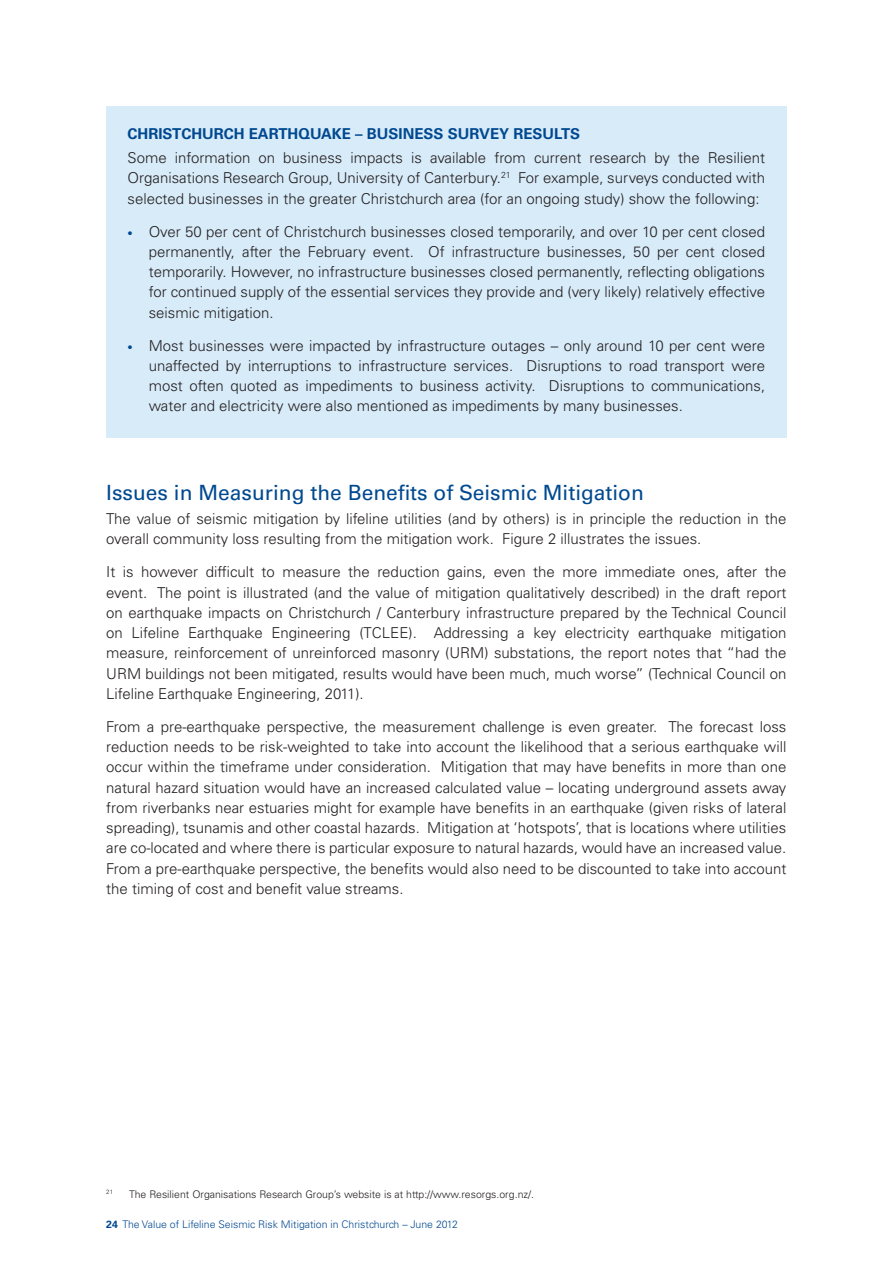
<style>
.page{position:relative;width:893px;height:1263px;background:#fff}
.page>*{position:absolute;margin:0;border:0;box-sizing:border-box;transform-origin:0 0}
.t1{font:21px "Univers LT Std";color:#004990}
.t2{font:300 15px/20.2px "Univers LT Std";color:#231f20;text-align:justify}
.t3{font:700 15px "Univers LT Std";color:#004990}
.t4{font:300 10.5px "Univers LT Std";color:#231f20}
.t5{font:300 10.5px "Univers LT Std";color:#004990}
.t6{font:300 6.15px "Univers LT Std";color:#231f20}
.s1{font-size:10.5px;color:#004990}
.s2{font-weight:700}
</style>
<div class="page">
<div style="left:106px;top:106px;width:680px;height:332px;background:#d8ebf9"></div>
<p class="t3" style="left:128px;top:127px;width:454px">CHRISTCHURCH EARTHQUAKE – BUSINESS SURVEY RESULTS</p>
<p class="t2" style="left:128px;top:148px;width:639px">Some information on business impacts is available from current research by the Resilient Organisations Research Group, University of Canterbury.<sup>21</sup> For example, surveys conducted with selected businesses in the greater Christchurch area (for an ongoing study) show the following:</p>
<p class="t2" style="left:149px;top:222px;width:618px;text-indent:-21px"><span class="s1">•</span> Over 50 per cent of Christchurch businesses closed temporarily, and over 10 per cent closed permanently, after the February event. Of infrastructure businesses, 50 per cent closed temporarily. However, no infrastructure businesses closed permanently, reflecting obligations for continued supply of the essential services they provide and (very likely) relatively effective seismic mitigation.</p>
<p class="t2" style="left:149px;top:336px;width:618px;text-indent:-21px"><span class="s1">•</span> Most businesses were impacted by infrastructure outages – only around 10 per cent were unaffected by interruptions to infrastructure services. Disruptions to road transport were most often quoted as impediments to business activity. Disruptions to communications, water and electricity were also mentioned as impediments by many businesses.</p>
<h1 class="t1" style="left:106px;top:483px;width:539px">Issues in Measuring the Benefits of Seismic Mitigation</h1>
<p class="t2" style="left:106px;top:510px;width:682px">The value of seismic mitigation by lifeline utilities (and by others) is in principle the reduction in the overall community loss resulting from the mitigation work. Figure 2 illustrates the issues.</p>
<p class="t2" style="left:106px;top:563px;width:682px">It is however difficult to measure the reduction gains, even the more immediate ones, after the event. The point is illustrated (and the value of mitigation qualitatively described) in the draft report on earthquake impacts on Christchurch / Canterbury infrastructure prepared by the Technical Council on Lifeline Earthquake Engineering (TCLEE). Addressing a key electricity earthquake mitigation measure, reinforcement of unreinforced masonry (URM) substations, the report notes that “had the URM buildings not been mitigated, results would have been much, much worse” (Technical Council on Lifeline Earthquake Engineering, 2011).</p>
<p class="t2" style="left:106px;top:717px;width:682px">From a pre-earthquake perspective, the measurement challenge is even greater. The forecast loss reduction needs to be risk-weighted to take into account the likelihood that a serious earthquake will occur within the timeframe under consideration. Mitigation that may have benefits in more than one natural hazard situation would have an increased calculated value – locating underground assets away from riverbanks near estuaries might for example have benefits in an earthquake (given risks of lateral spreading), tsunamis and other coastal hazards. Mitigation at ‘hotspots’, that is locations where utilities are co-located and where there is particular exposure to natural hazards, would have an increased value.<br>From a pre-earthquake perspective, the benefits would also need to be discounted to take into account the timing of cost and benefit value streams.</p>
<p class="t6" style="left:106px;top:1190px;width:8px">21</p>
<p class="t4" style="left:129px;top:1190px;width:406px">The Resilient Organisations Research Group’s website is at http://www.resorgs.org.nz/.</p>
<p class="t5" style="left:106px;top:1219px;width:353px"><span class="s2">24</span> The Value of Lifeline Seismic Risk Mitigation in Christchurch – June 2012</p>
</div>
